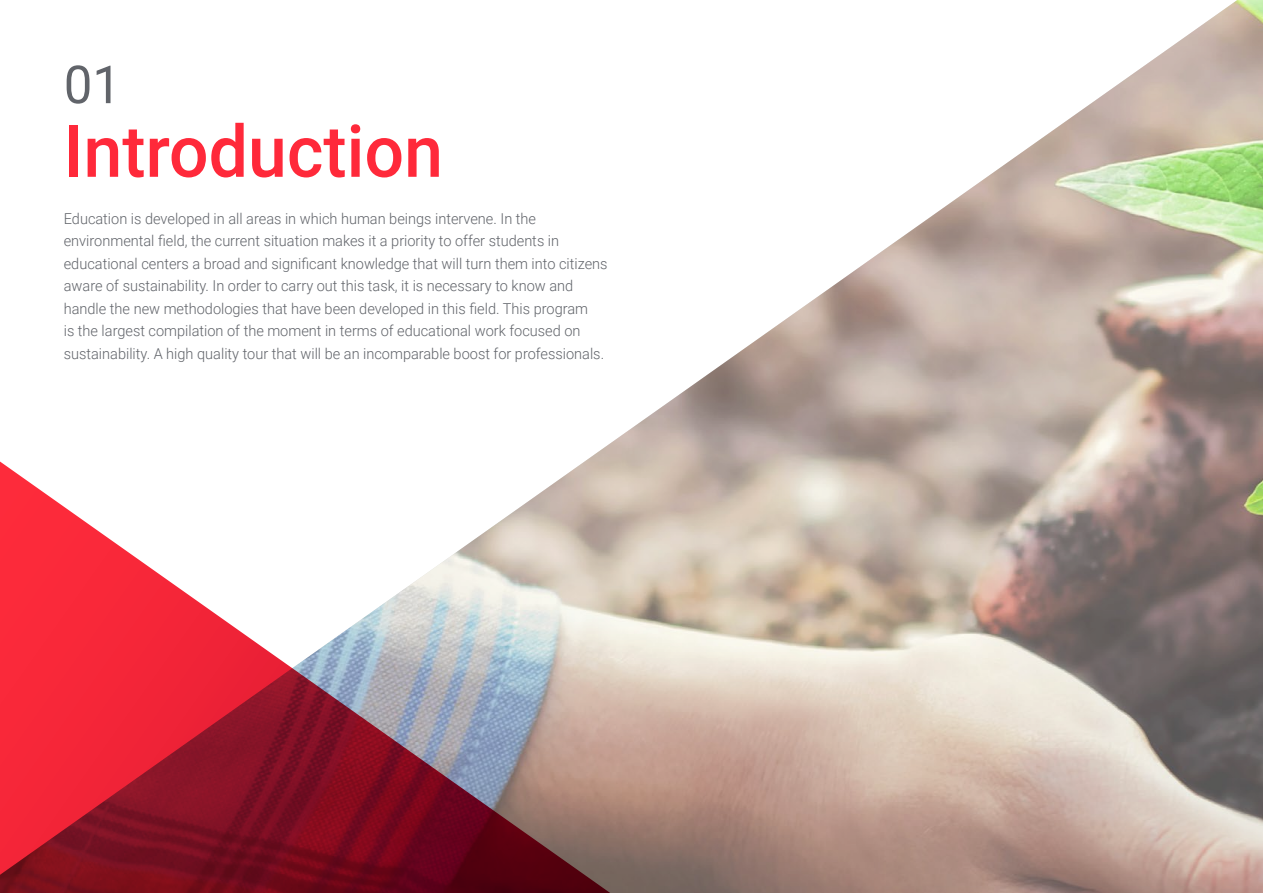
<style>
.page{position:relative;width:1263px;height:893px;background:#fff}
.page>*{position:absolute;margin:0;border:0;box-sizing:border-box;transform-origin:0 0}
.t1{font:500 72px "Roboto";color:#ff293a}
.t2{font:52.5px "Roboto";color:#61646a}
.t3{font:300 15px/22.5px "Roboto";color:#61646a}
</style>
<div class="page">
<img style="left:607px;top:0;width:656px;height:893px">
<svg style="left:0;top:446px;width:640px;height:447px"></svg>
<h2 class="t2" style="left:64px;top:48px;width:59px">01</h2>
<h1 class="t1" style="left:64px;top:101px;width:381px">Introduction</h1>
<p class="t3" style="left:64px;top:207px;width:545px">Education is developed in all areas in which human beings intervene. In the environmental field, the current situation makes it a priority to offer students in educational centers a broad and significant knowledge that will turn them into citizens aware of sustainability. In order to carry out this task, it is necessary to know and handle the new methodologies that have been developed in this field. This program<br>is the largest compilation of the moment in terms of educational work focused on sustainability. A high quality tour that will be an incomparable boost for professionals.</p>
</div>
